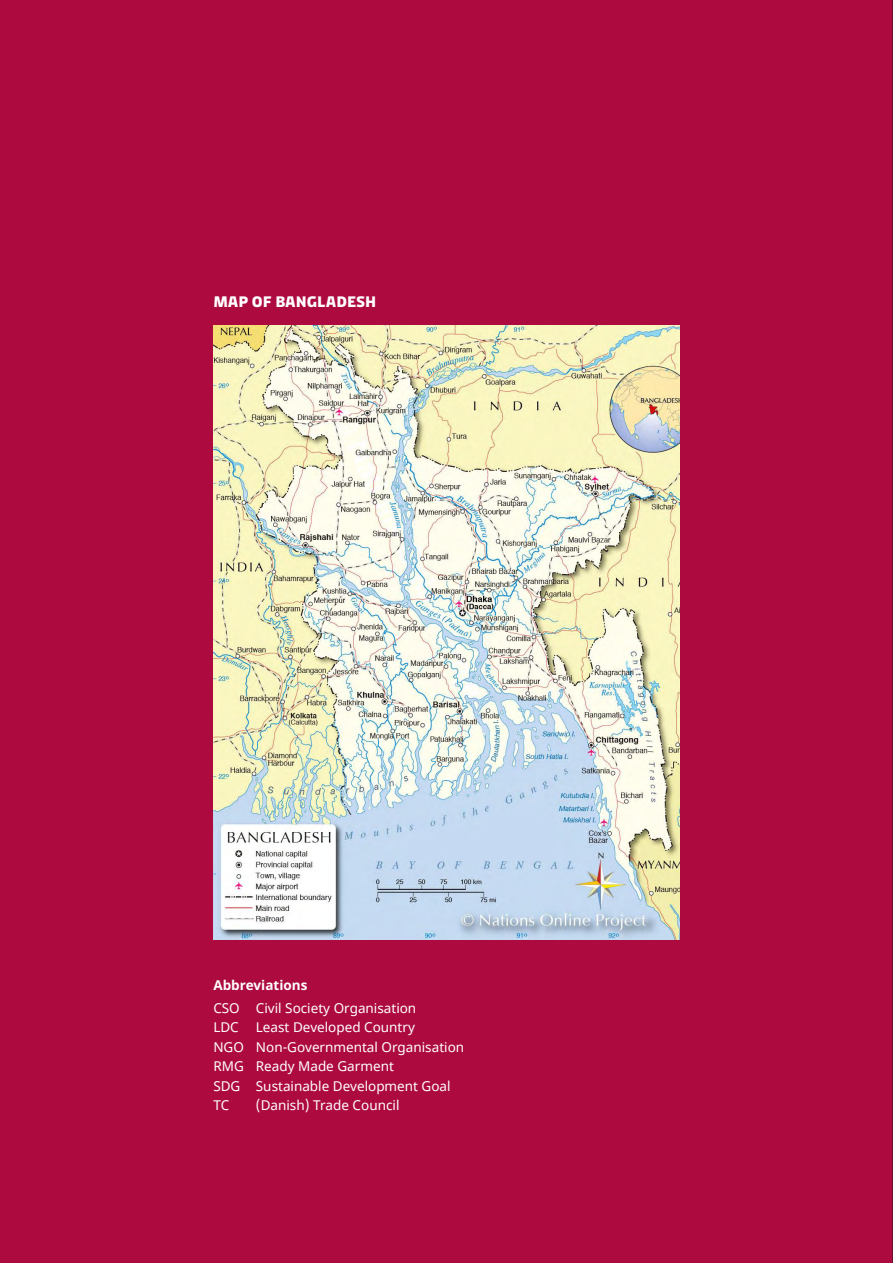
<style>
.page{position:relative;width:893px;height:1263px;background:#ad0a40}
.page>*{position:absolute;margin:0;border:0;box-sizing:border-box;transform-origin:0 0}
.t1{font:700 15px "Diplomacy";color:#fff}
.t2{font:13.5px/19.5px "Noto Sans";color:#fff}
.t3{font:700 13.5px "Noto Sans";color:#fff}
</style>
<div class="page">
<hr style="left:892px;top:0;width:1px;height:1263px;background:#231f20">
<img style="left:213px;top:325px;width:467px;height:614px">
<p class="t1" style="left:213px;top:291px;width:164px">MAP OF BANGLADESH</p>
<p class="t3" style="left:213px;top:976px;width:96px">Abbreviations</p>
<p class="t2" style="left:213px;top:998px;width:204px">CSO Civil Society Organisation<br>LDC</p>
<p class="t2" style="left:213px;top:1018px;width:252px;text-indent:43px">Least Developed Country<br>NGO Non-Governmental Organisation<br>RMG Ready Made Garment<br>SDG Sustainable Development Goal<br>TC</p>
<p class="t2" style="left:256px;top:1096px;width:145px">(Danish) Trade Council</p>
</div>
